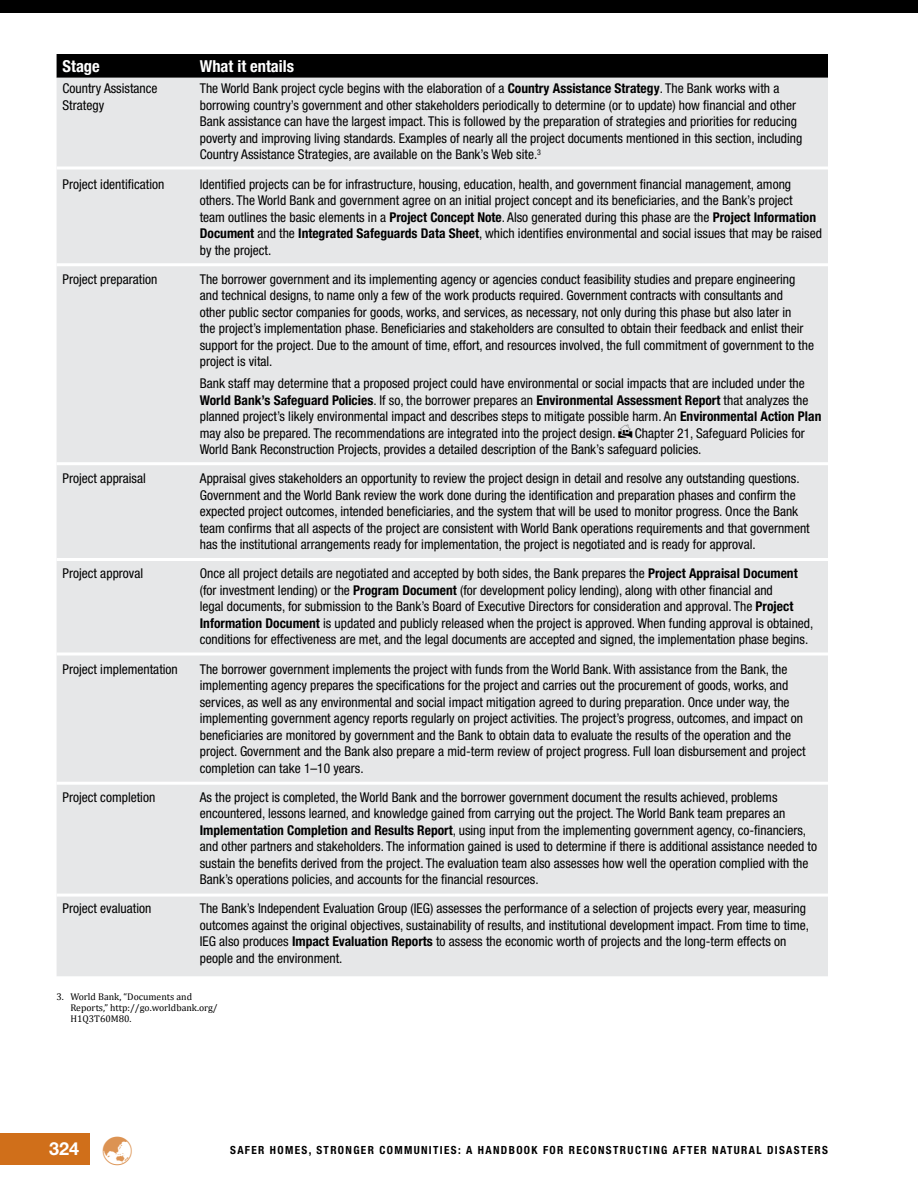
<style>
.page{position:relative;width:918px;height:1188px;background:#fff}
.page>*{position:absolute;margin:0;border:0;box-sizing:border-box;transform-origin:0 0}
.t1{font:700 18px "Helvetica Neue LT Std";color:#fff}
.t2{font:700 condensed 16.5px "Helvetica Neue LT Std";color:#fff}
.t3{font:condensed 13.5px/16.5px "Helvetica Neue LT Std";color:#000}
.t4{font:700 condensed 11.25px "Helvetica Neue LT Std";letter-spacing:.12em;color:#000}
.t5{font:9.75px/11.2px "Cambria";color:#000}
.s1{font-weight:700}
</style>
<div class="page">
<div style="left:0;top:1134px;width:90px;height:31px;background:#d06f1a"></div>
<div style="left:0;top:0;width:918px;height:13px;background:#000"></div>
<div style="left:57px;top:54px;width:771px;height:24px;background:#000"></div>
<div style="left:57px;top:78px;width:771px;height:898px;background:#e6e7e8"></div>
<svg style="left:57px;top:166px;width:771px;height:4px"></svg>
<hr style="left:57px;top:263px;width:774px;height:3px;background:#fff">
<hr style="left:57px;top:462px;width:774px;height:3px;background:#fff">
<hr style="left:57px;top:558px;width:774px;height:3px;background:#fff">
<svg style="left:57px;top:652px;width:771px;height:4px"></svg>
<hr style="left:57px;top:782px;width:774px;height:3px;background:#fff">
<hr style="left:57px;top:894px;width:774px;height:3px;background:#fff">
<p class="t2" style="left:63px;top:56px;width:39px">Stage</p>
<p class="t2" style="left:200px;top:56px;width:96px">What it entails</p>
<p class="t3" style="left:63px;top:80px;width:96px">Country Assistance<br>Strategy</p>
<p class="t3" style="left:200px;top:80px;width:604px">The World Bank project cycle begins with the elaboration of a <span class="s1">Country Assistance Strategy</span>. The Bank works with a borrowing country’s government and other stakeholders periodically to determine (or to update) how financial and other Bank assistance can have the largest impact. This is followed by the preparation of strategies and priorities for reducing poverty and improving living standards. Examples of nearly all the project documents mentioned in this section, including Country Assistance Strategies, are available on the Bank’s Web site.<sup>3</sup></p>
<p class="t3" style="left:63px;top:175px;width:103px">Project identification</p>
<p class="t3" style="left:200px;top:175px;width:624px">Identified projects can be for infrastructure, housing, education, health, and government financial management, among others. The World Bank and government agree on an initial project concept and its beneficiaries, and the Bank’s project<br>team outlines the basic elements in a <span class="s1">Project Concept Note</span>. Also generated during this phase are the <span class="s1">Project Information Document</span> and the <span class="s1">Integrated Safeguards Data Sheet</span>, which identifies environmental and social issues that may be raised by the project.</p>
<p class="t3" style="left:63px;top:271px;width:96px">Project preparation</p>
<p class="t3" style="left:200px;top:271px;width:616px">The borrower government and its implementing agency or agencies conduct feasibility studies and prepare engineering and technical designs, to name only a few of the work products required. Government contracts with consultants and<br>other public sector companies for goods, works, and services, as necessary, not only during this phase but also later in<br>the project’s implementation phase. Beneficiaries and stakeholders are consulted to obtain their feedback and enlist their support for the project. Due to the amount of time, effort, and resources involved, the full commitment of government to the project is vital.</p>
<p class="t3" style="left:200px;top:375px;width:623px">Bank staff may determine that a proposed project could have environmental or social impacts that are included under the <span class="s1">World Bank’s Safeguard Policies</span>. If so, the borrower prepares an <span class="s1">Environmental Assessment Report</span> that analyzes the planned project’s likely environmental impact and describes steps to mitigate possible harm. An <span class="s1">Environmental Action Plan </span>may also be prepared. The recommendations are integrated into the project design. ★ Chapter 21, Safeguard Policies for World Bank Reconstruction Projects, provides a detailed description of the Bank’s safeguard policies.</p>
<p class="t3" style="left:63px;top:470px;width:85px">Project appraisal</p>
<p class="t3" style="left:200px;top:470px;width:611px">Appraisal gives stakeholders an opportunity to review the project design in detail and resolve any outstanding questions.<br>Government and the World Bank review the work done during the identification and preparation phases and confirm the expected project outcomes, intended beneficiaries, and the system that will be used to monitor progress. Once the Bank team confirms that all aspects of the project are consistent with World Bank operations requirements and that government has the institutional arrangements ready for implementation, the project is negotiated and is ready for approval.</p>
<p class="t3" style="left:63px;top:565px;width:82px">Project approval</p>
<p class="t3" style="left:200px;top:565px;width:615px">Once all project details are negotiated and accepted by both sides, the Bank prepares the <span class="s1">Project Appraisal Document </span>(for investment lending) or the <span class="s1">Program Document</span> (for development policy lending), along with other financial and<br>legal documents, for submission to the Bank’s Board of Executive Directors for consideration and approval. The <span class="s1">Project Information Document</span> is updated and publicly released when the project is approved. When funding approval is obtained, conditions for effectiveness are met, and the legal documents are accepted and signed, the implementation phase begins.</p>
<p class="t3" style="left:63px;top:660px;width:117px">Project implementation</p>
<p class="t3" style="left:200px;top:660px;width:607px">The borrower government implements the project with funds from the World Bank. With assistance from the Bank, the implementing agency prepares the specifications for the project and carries out the procurement of goods, works, and services, as well as any environmental and social impact mitigation agreed to during preparation. Once under way, the implementing government agency reports regularly on project activities. The project’s progress, outcomes, and impact on beneficiaries are monitored by government and the Bank to obtain data to evaluate the results of the operation and the project. Government and the Bank also prepare a mid-term review of project progress. Full loan disbursement and project completion can take 1–10 years.</p>
<p class="t3" style="left:63px;top:789px;width:94px">Project completion</p>
<p class="t3" style="left:200px;top:789px;width:619px">As the project is completed, the World Bank and the borrower government document the results achieved, problems encountered, lessons learned, and knowledge gained from carrying out the project. The World Bank team prepares an <span class="s1">Implementation Completion and Results Report</span>, using input from the implementing government agency, co-financiers, and other partners and stakeholders. The information gained is used to determine if there is additional assistance needed to sustain the benefits derived from the project. The evaluation team also assesses how well the operation complied with the Bank’s operations policies, and accounts for the financial resources.</p>
<p class="t3" style="left:63px;top:900px;width:90px">Project evaluation</p>
<p class="t3" style="left:200px;top:900px;width:611px">The Bank’s Independent Evaluation Group (IEG) assesses the performance of a selection of projects every year, measuring outcomes against the original objectives, sustainability of results, and institutional development impact. From time to time, IEG also produces <span class="s1">Impact Evaluation Reports</span> to assess the economic worth of projects and the long-term effects on people and the environment.</p>
<p class="t5" style="left:70px;top:991px;width:149px;text-indent:-14px">3. World Bank, “Documents and<br>Reports,” http://go.worldbank.org/<br>H1Q3T60M80.</p>
<h1 class="t1" style="left:49px;top:1137px;width:32px">324</h1>
<p class="t4" style="left:230px;top:1143px;width:599px">SAFER HOMES, STRONGER COMMUNITIES: A HANDBOOK FOR RECONSTRUCTING AFTER NATURAL DISASTERS</p>
</div>
